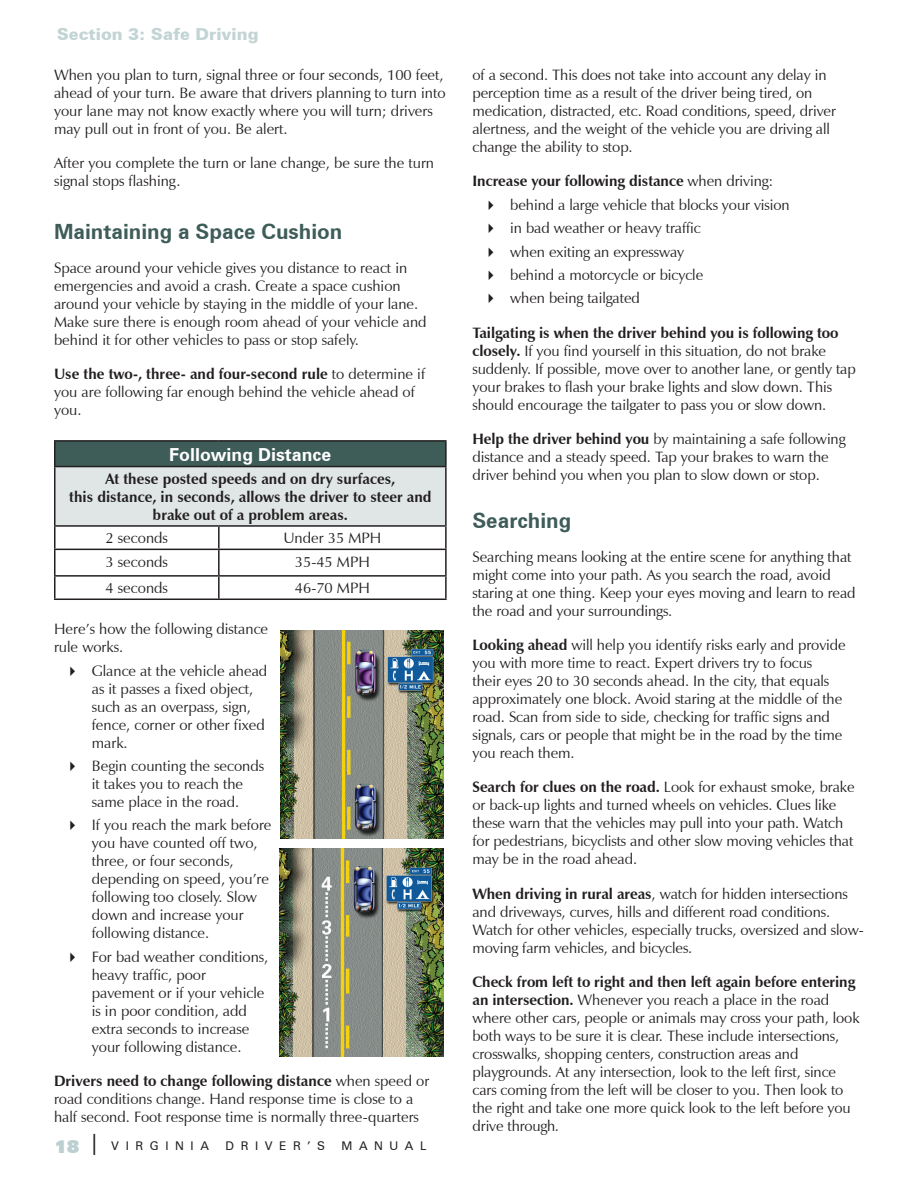
<style>
.page{position:relative;width:918px;height:1188px;background:#fff}
.page>*{position:absolute;margin:0;border:0;box-sizing:border-box;transform-origin:0 0}
.t1{font:700 21px "Zurich BT";color:#3e5c58}
.t2{font:700 18px "Zurich BT";color:#fff}
.t3{font:900 16.5px "Zurich BT";color:#c3d4d5}
.t4{font:15px/18px "Zapf Humanist 601 BT";letter-spacing:-.005em;color:#231f20}
.t5{font:700 15px/18px "Zapf Humanist 601 BT";color:#231f20;text-align:center}
.t6{font:12px "Zurich BT";letter-spacing:.55em;color:#231f20}
.s1{font-weight:700}
.s2{font-weight:900;font-size:18px;color:#bccfd1}
.s3{font-size:21px}
</style>
<div class="page">
<div style="left:55px;top:441px;width:391px;height:26px;background:#3e5c58"></div>
<div style="left:55px;top:467px;width:391px;height:59px;background:#dfe6e5"></div>
<hr style="left:54px;top:440px;width:165px;height:2px;background:#231f20">
<hr style="left:54px;top:442px;width:2px;height:24px;background:#231f20">
<hr style="left:219px;top:440px;width:228px;height:2px;background:#231f20">
<hr style="left:445px;top:442px;width:2px;height:24px;background:#231f20">
<hr style="left:54px;top:466px;width:165px;height:1px;background:#231f20">
<hr style="left:54px;top:467px;width:2px;height:58px;background:#231f20">
<hr style="left:219px;top:466px;width:228px;height:1px;background:#231f20">
<hr style="left:445px;top:467px;width:2px;height:58px;background:#231f20">
<hr style="left:54px;top:525px;width:165px;height:2px;background:#231f20">
<hr style="left:54px;top:527px;width:2px;height:22px;background:#231f20">
<hr style="left:219px;top:525px;width:228px;height:2px;background:#231f20">
<hr style="left:218px;top:527px;width:2px;height:22px;background:#231f20">
<hr style="left:445px;top:527px;width:2px;height:22px;background:#231f20">
<hr style="left:54px;top:549px;width:165px;height:1px;background:#231f20">
<hr style="left:54px;top:550px;width:2px;height:25px;background:#231f20">
<hr style="left:219px;top:549px;width:228px;height:1px;background:#231f20">
<hr style="left:218px;top:550px;width:2px;height:25px;background:#231f20">
<hr style="left:445px;top:550px;width:2px;height:25px;background:#231f20">
<hr style="left:54px;top:575px;width:165px;height:2px;background:#231f20">
<hr style="left:54px;top:577px;width:2px;height:22px;background:#231f20">
<hr style="left:219px;top:575px;width:228px;height:2px;background:#231f20">
<hr style="left:218px;top:577px;width:2px;height:22px;background:#231f20">
<hr style="left:445px;top:577px;width:2px;height:22px;background:#231f20">
<hr style="left:54px;top:599px;width:393px;height:1px;background:#231f20">
<img style="left:281px;top:631px;width:162px;height:207px">
<img style="left:280px;top:849px;width:163px;height:207px">
<p class="t3" style="left:57px;top:24px;width:203px">Section 3: Safe Driving</p>
<p class="t4" style="left:54px;top:66px;width:393px">When you plan to turn, signal three or four seconds, 100 feet, ahead of your turn. Be aware that drivers planning to turn into your lane may not know exactly where you will turn; drivers may pull out in front of you. Be alert.</p>
<p class="t4" style="left:54px;top:154px;width:382px">After you complete the turn or lane change, be sure the turn signal stops flashing.</p>
<h1 class="t1" style="left:54px;top:218px;width:290px">Maintaining a Space Cushion</h1>
<p class="t4" style="left:54px;top:259px;width:374px">Space around your vehicle gives you distance to react in emergencies and avoid a crash. Create a space cushion around your vehicle by staying in the middle of your lane.<br>Make sure there is enough room ahead of your vehicle and behind it for other vehicles to pass or stop safely.</p>
<p class="t4" style="left:54px;top:365px;width:373px"><span class="s1">Use the two-, three- and four-second rule</span> to determine if you are following far enough behind the vehicle ahead of you.</p>
<p class="t2" style="left:169px;top:443px;width:164px">Following Distance</p>
<p class="t5" style="left:69px;top:470px;width:364px">At these posted speeds and on dry surfaces,<br>this distance, in seconds, allows the driver to steer and brake out of a problem areas.</p>
<p class="t4" style="left:106px;top:529px;width:64px">2 seconds</p>
<p class="t4" style="left:283px;top:529px;width:99px">Under 35 MPH</p>
<p class="t4" style="left:106px;top:553px;width:64px">3 seconds</p>
<p class="t4" style="left:295px;top:553px;width:76px">35-45 MPH</p>
<p class="t4" style="left:106px;top:579px;width:64px">4 seconds</p>
<p class="t4" style="left:295px;top:579px;width:76px">46-70 MPH</p>
<p class="t4" style="left:54px;top:620px;width:216px">Here’s how the following distance rule works.</p>
<p class="t4" style="left:92px;top:661px;width:177px">Glance at the vehicle ahead as it passes a fixed object, such as an overpass, sign, fence, corner or other fixed mark.</p>
<p class="t4" style="left:92px;top:757px;width:174px">Begin counting the seconds it takes you to reach the same place in the road.</p>
<p class="t4" style="left:92px;top:816px;width:181px">If you reach the mark before you have counted off two, three, or four seconds, depending on speed, you’re following too closely. Slow down and increase your following distance.</p>
<p class="t4" style="left:92px;top:948px;width:178px">For bad weather conditions, heavy traffic, poor pavement or if your vehicle is in poor condition, add extra seconds to increase your following distance.</p>
<p class="t4" style="left:54px;top:1072px;width:377px"><span class="s1">Drivers need to change following distance</span> when speed or road conditions change. Hand response time is close to a half second. Foot response time is normally three-quarters</p>
<p class="t6" style="left:54px;top:1138px;width:156px"><span class="s2">18</span><span class="s3">|</span> VIRGINIA</p>
<p class="t6" style="left:225px;top:1138px;width:101px">DRIVER’S</p>
<p class="t6" style="left:342px;top:1138px;width:86px">MANUAL</p>
<p class="t4" style="left:473px;top:66px;width:365px">of a second. This does not take into account any delay in perception time as a result of the driver being tired, on medication, distracted, etc. Road conditions, speed, driver alertness, and the weight of the vehicle you are driving all change the ability to stop.</p>
<p class="t4" style="left:510px;top:169px;width:281px;line-height:23.4px;text-indent:-38px"><span class="s1">Increase your following distance</span> when driving: behind a large vehicle that blocks your vision in bad weather or heavy traffic<br>when exiting an expressway<br>behind a motorcycle or bicycle<br>when being tailgated</p>
<p class="t4" style="left:473px;top:323px;width:385px"><span class="s1">Tailgating is when the driver behind you is following too closely.</span> If you find yourself in this situation, do not brake suddenly. If possible, move over to another lane, or gently tap your brakes to flash your brake lights and slow down. This should encourage the tailgater to pass you or slow down.</p>
<p class="t4" style="left:473px;top:430px;width:375px"><span class="s1">Help the driver behind you</span> by maintaining a safe following distance and a steady speed. Tap your brakes to warn the driver behind you when you plan to slow down or stop.</p>
<h1 class="t1" style="left:472px;top:508px;width:100px">Searching</h1>
<p class="t4" style="left:472px;top:548px;width:385px">Searching means looking at the entire scene for anything that might come into your path. As you search the road, avoid staring at one thing. Keep your eyes moving and learn to read the road and your surroundings.</p>
<p class="t4" style="left:472px;top:636px;width:375px"><span class="s1">Looking ahead</span> will help you identify risks early and provide you with more time to react. Expert drivers try to focus<br>their eyes 20 to 30 seconds ahead. In the city, that equals approximately one block. Avoid staring at the middle of the road. Scan from side to side, checking for traffic signs and signals, cars or people that might be in the road by the time you reach them.</p>
<p class="t4" style="left:472px;top:778px;width:384px"><span class="s1">Search for clues on the road.</span> Look for exhaust smoke, brake or back-up lights and turned wheels on vehicles. Clues like these warn that the vehicles may pull into your path. Watch for pedestrians, bicyclists and other slow moving vehicles that may be in the road ahead.</p>
<p class="t4" style="left:472px;top:884px;width:393px"><span class="s1">When driving in rural areas</span>, watch for hidden intersections and driveways, curves, hills and different road conditions.<br>Watch for other vehicles, especially trucks, oversized and slow&shy;moving farm vehicles, and bicycles.</p>
<p class="t4" style="left:472px;top:973px;width:389px"><span class="s1">Check from left to right and then left again before entering an intersection.</span> Whenever you reach a place in the road where other cars, people or animals may cross your path, look both ways to be sure it is clear. These include intersections, crosswalks, shopping centers, construction areas and playgrounds. At any intersection, look to the left first, since cars coming from the left will be closer to you. Then look to the right and take one more quick look to the left before you drive through.</p>
</div>
